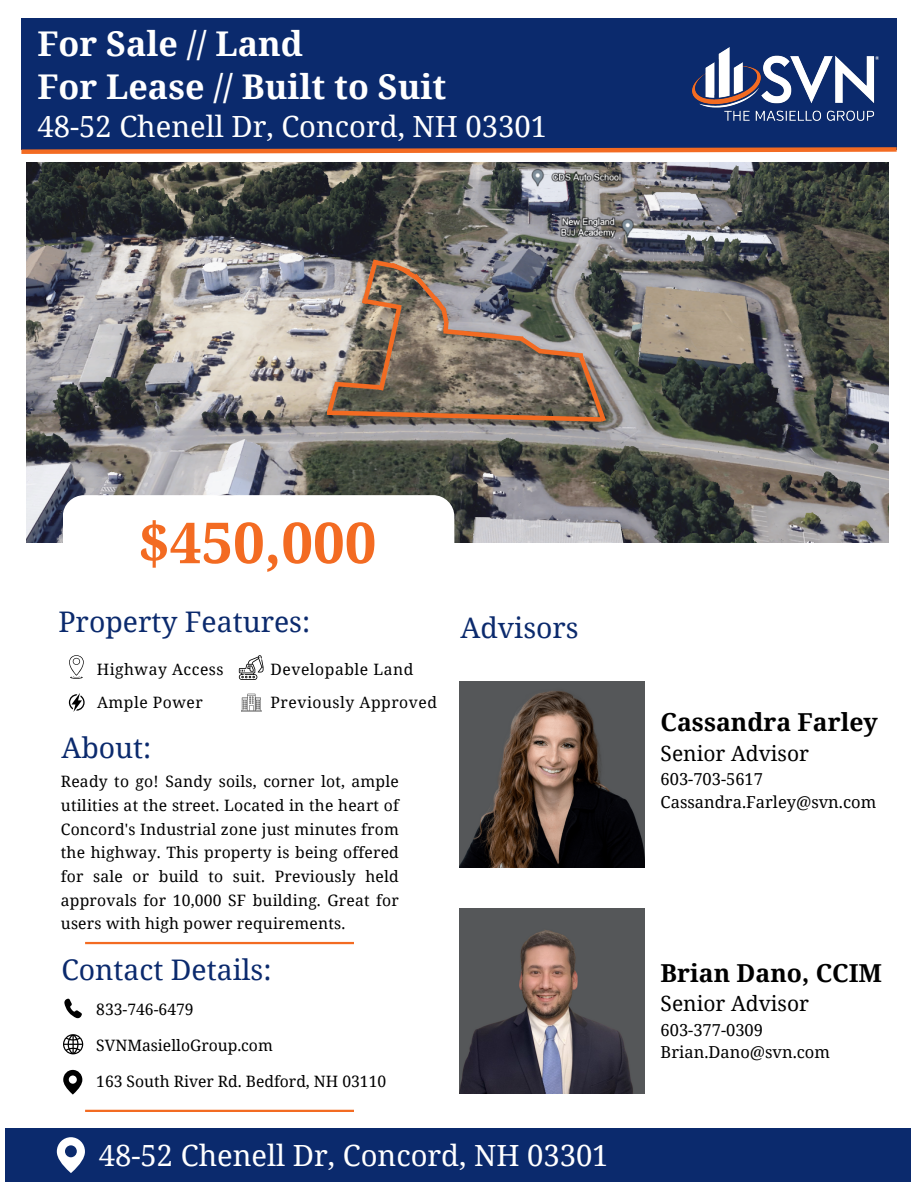
<style>
.page{position:relative;width:918px;height:1188px;background:#fff}
.page>*{position:absolute;margin:0;border:0;box-sizing:border-box;transform-origin:0 0}
.t1{font:700 56.55px "Noto Serif";color:#f36b22}
.t2{font:700 34.05px "Noto Serif";color:#fff}
.t3{font:29.25px "Noto Serif";color:#fff}
.t4{font:28.35px "Noto Serif";color:#0b2a6d}
.t5{font:700 24.75px "Noto Serif";color:#000}
.t6{font:21px "Noto Serif";color:#000}
.t7{font:16.5px "Noto Serif";color:#000}
.t8{font:15.75px/23.7px "Noto Serif";letter-spacing:.015em;color:#000;text-align:justify}
.t9{font:15.75px "Noto Serif";letter-spacing:.035em;color:#000}
</style>
<div class="page">
<img style="left:26px;top:163px;width:863px;height:379px">
<div style="left:5px;top:1129px;width:906px;height:53px;background:#0b2a6d"></div>
<svg style="left:57px;top:1137px;width:28px;height:36px"></svg>
<svg style="left:64px;top:998px;width:18px;height:21px"></svg>
<svg style="left:63px;top:1034px;width:20px;height:20px"></svg>
<div style="left:63px;top:495px;width:391px;height:89px;background:#fff;border-radius:21px"></div>
<hr style="left:85px;top:1110px;width:269px;height:2px;background:#f36b22">
<hr style="left:85px;top:942px;width:269px;height:2px;background:#f36b22">
<svg style="left:69px;top:655px;width:15px;height:24px"></svg>
<div style="left:21px;top:18px;width:876px;height:131px;background:#0b2a6d"></div>
<svg style="left:21px;top:147px;width:876px;height:7px"></svg>
<img style="left:692px;top:48px;width:187px;height:73px">
<svg style="left:63px;top:1070px;width:19px;height:25px"></svg>
<svg style="left:69px;top:693px;width:16px;height:19px"></svg>
<svg style="left:241px;top:694px;width:21px;height:18px"></svg>
<svg style="left:239px;top:655px;width:25px;height:25px"></svg>
<img style="left:459px;top:682px;width:185px;height:185px">
<img style="left:459px;top:909px;width:185px;height:185px">
<svg style="left:322px;top:254px;width:288px;height:173px;background:#887a6e"></svg>
<p class="t2" style="left:37px;top:20px;width:267px">For Sale // Land</p>
<p class="t2" style="left:37px;top:63px;width:410px">For Lease // Built to Suit</p>
<p class="t3" style="left:37px;top:106px;width:511px">48-52 Chenell Dr, Concord, NH 03301</p>
<p class="t1" style="left:138px;top:503px;width:240px">$450,000</p>
<p class="t4" style="left:58px;top:602px;width:253px">Property Features:</p>
<p class="t9" style="left:97px;top:658px;width:128px">Highway Access</p>
<p class="t9" style="left:97px;top:691px;width:107px">Ample Power</p>
<p class="t9" style="left:271px;top:658px;width:144px">Developable Land</p>
<p class="t9" style="left:271px;top:691px;width:168px">Previously Approved</p>
<p class="t4" style="left:61px;top:728px;width:91px">About:</p>
<p class="t8" style="left:61px;top:769px;width:340px">Ready to go! Sandy soils, corner lot, ample utilities at the street. Located in the heart of Concord's Industrial zone just minutes from the highway. This property is being offered for sale or build to suit. Previously held approvals for 10,000 SF building. Great for users with high power requirements.</p>
<p class="t4" style="left:61px;top:950px;width:212px">Contact Details:</p>
<p class="t8" style="left:96px;top:997px;width:99px">833-746-6479</p>
<p class="t8" style="left:96px;top:1033px;width:178px">SVNMasielloGroup.com</p>
<p class="t8" style="left:96px;top:1069px;width:291px">163 South River Rd. Bedford, NH 03110</p>
<p class="t4" style="left:460px;top:608px;width:120px">Advisors</p>
<p class="t3" style="left:99px;top:1135px;width:511px">48-52 Chenell Dr, Concord, NH 03301</p>
<p class="t5" style="left:661px;top:705px;width:219px">Cassandra Farley</p>
<p class="t6" style="left:661px;top:738px;width:150px">Senior Advisor</p>
<p class="t7" style="left:661px;top:768px;width:104px">603-703-5617</p>
<p class="t7" style="left:661px;top:790px;width:217px">Cassandra.Farley@svn.com</p>
<p class="t5" style="left:661px;top:955px;width:223px">Brian Dano, CCIM</p>
<p class="t6" style="left:661px;top:989px;width:150px">Senior Advisor</p>
<p class="t7" style="left:661px;top:1018px;width:104px">603-377-0309</p>
<p class="t7" style="left:661px;top:1041px;width:171px">Brian.Dano@svn.com</p>
</div>
